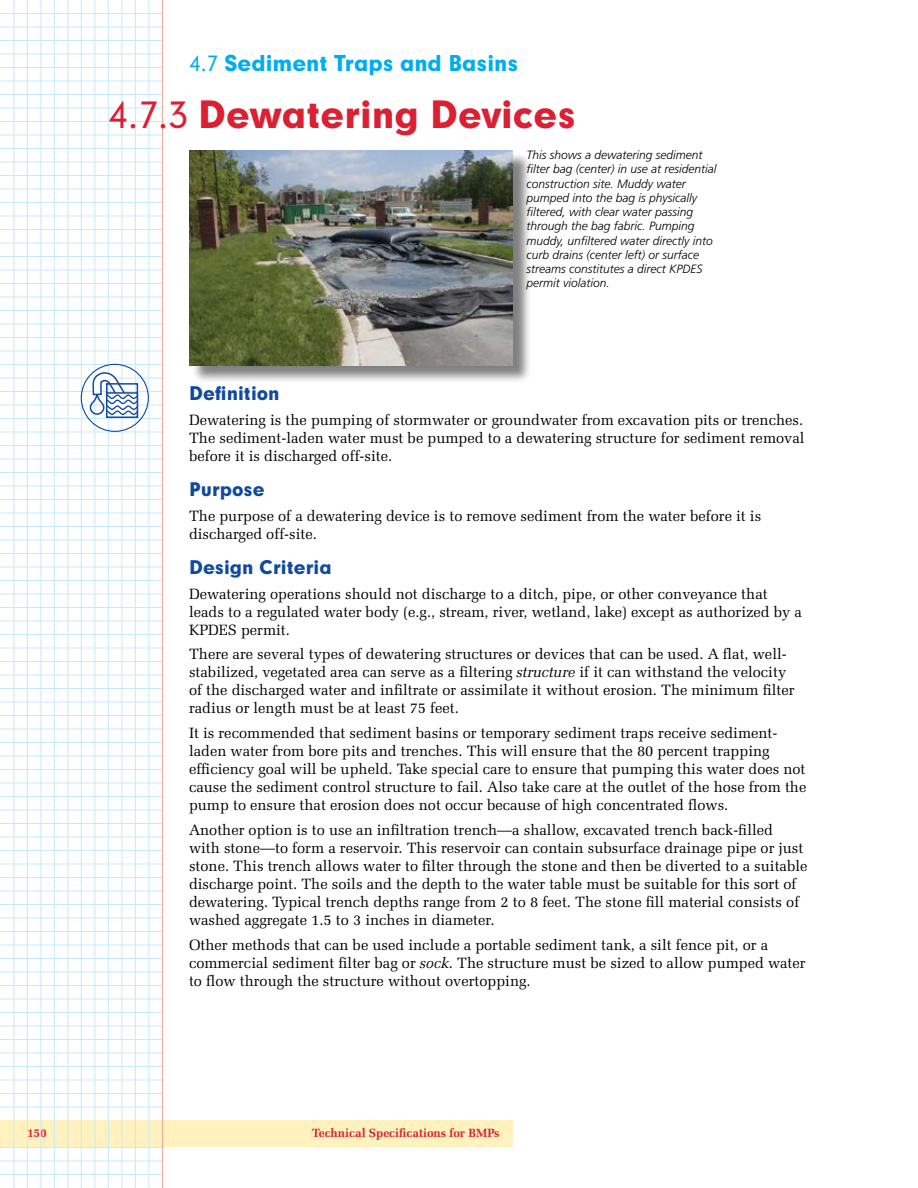
<style>
.page{position:relative;width:918px;height:1188px;background:#fff}
.page>*{position:absolute;margin:0;border:0;box-sizing:border-box;transform-origin:0 0}
.t1{font:36px "Geometric 706 BT Black B";color:#da2032}
.t2{font:21px "Geometric 706 BT Black B";color:#00adef}
.t3{font:18px "Geometric 706 BT Black B";color:#11499f}
.t4{font:15px/18px "Zapf Elliptical 711 BT";color:#000}
.t5{font:italic 300 12px/14.2px "Frutiger";color:#000}
.t6{font:700 12px "Zapf Elliptical 711 BT";color:#da2032}
.s1{font-family:"Geometric 706 BT Medium B"}
.s2{font-style:italic}
</style>
<div class="page">
<hr style="left:0;top:13px;width:162px;height:1px;background:#c7eafb">
<hr style="left:0;top:27px;width:162px;height:1px;background:#c7eafb">
<hr style="left:0;top:40px;width:162px;height:1px;background:#c7eafb">
<hr style="left:0;top:54px;width:162px;height:1px;background:#c7eafb">
<hr style="left:0;top:67px;width:162px;height:1px;background:#c7eafb">
<hr style="left:0;top:81px;width:162px;height:1px;background:#c7eafb">
<hr style="left:0;top:94px;width:162px;height:1px;background:#c7eafb">
<hr style="left:0;top:108px;width:162px;height:1px;background:#c7eafb">
<hr style="left:0;top:121px;width:162px;height:1px;background:#c7eafb">
<hr style="left:0;top:135px;width:162px;height:1px;background:#c7eafb">
<hr style="left:0;top:148px;width:162px;height:1px;background:#c7eafb">
<hr style="left:0;top:162px;width:162px;height:1px;background:#c7eafb">
<hr style="left:0;top:175px;width:162px;height:1px;background:#c7eafb">
<hr style="left:0;top:189px;width:162px;height:1px;background:#c7eafb">
<hr style="left:0;top:202px;width:162px;height:1px;background:#c7eafb">
<hr style="left:0;top:216px;width:162px;height:1px;background:#c7eafb">
<hr style="left:0;top:229px;width:162px;height:1px;background:#c7eafb">
<hr style="left:0;top:243px;width:162px;height:1px;background:#c7eafb">
<hr style="left:0;top:256px;width:162px;height:1px;background:#c7eafb">
<hr style="left:0;top:270px;width:162px;height:1px;background:#c7eafb">
<hr style="left:0;top:283px;width:162px;height:1px;background:#c7eafb">
<hr style="left:0;top:297px;width:162px;height:1px;background:#c7eafb">
<hr style="left:0;top:310px;width:162px;height:1px;background:#c7eafb">
<hr style="left:0;top:324px;width:162px;height:1px;background:#c7eafb">
<hr style="left:0;top:337px;width:162px;height:1px;background:#c7eafb">
<hr style="left:0;top:351px;width:162px;height:1px;background:#c7eafb">
<hr style="left:0;top:364px;width:162px;height:1px;background:#c7eafb">
<hr style="left:0;top:378px;width:162px;height:1px;background:#c7eafb">
<hr style="left:0;top:391px;width:162px;height:1px;background:#c7eafb">
<hr style="left:0;top:405px;width:162px;height:1px;background:#c7eafb">
<hr style="left:0;top:418px;width:162px;height:1px;background:#c7eafb">
<hr style="left:0;top:432px;width:162px;height:1px;background:#c7eafb">
<hr style="left:0;top:445px;width:162px;height:1px;background:#c7eafb">
<hr style="left:0;top:459px;width:162px;height:1px;background:#c7eafb">
<hr style="left:0;top:472px;width:162px;height:1px;background:#c7eafb">
<hr style="left:0;top:486px;width:162px;height:1px;background:#c7eafb">
<hr style="left:0;top:499px;width:162px;height:1px;background:#c7eafb">
<hr style="left:0;top:513px;width:162px;height:1px;background:#c7eafb">
<hr style="left:0;top:526px;width:162px;height:1px;background:#c7eafb">
<hr style="left:0;top:540px;width:162px;height:1px;background:#c7eafb">
<hr style="left:0;top:553px;width:162px;height:1px;background:#c7eafb">
<hr style="left:0;top:567px;width:162px;height:1px;background:#c7eafb">
<hr style="left:0;top:580px;width:162px;height:1px;background:#c7eafb">
<hr style="left:0;top:594px;width:162px;height:1px;background:#c7eafb">
<hr style="left:0;top:607px;width:162px;height:1px;background:#c7eafb">
<hr style="left:0;top:621px;width:162px;height:1px;background:#c7eafb">
<hr style="left:0;top:634px;width:162px;height:1px;background:#c7eafb">
<hr style="left:0;top:648px;width:162px;height:1px;background:#c7eafb">
<hr style="left:0;top:661px;width:162px;height:1px;background:#c7eafb">
<hr style="left:0;top:675px;width:162px;height:1px;background:#c7eafb">
<hr style="left:0;top:688px;width:162px;height:1px;background:#c7eafb">
<hr style="left:0;top:702px;width:162px;height:1px;background:#c7eafb">
<hr style="left:0;top:715px;width:162px;height:1px;background:#c7eafb">
<hr style="left:0;top:729px;width:162px;height:1px;background:#c7eafb">
<hr style="left:0;top:742px;width:162px;height:1px;background:#c7eafb">
<hr style="left:0;top:756px;width:162px;height:1px;background:#c7eafb">
<hr style="left:0;top:769px;width:162px;height:1px;background:#c7eafb">
<hr style="left:0;top:783px;width:162px;height:1px;background:#c7eafb">
<hr style="left:0;top:796px;width:162px;height:1px;background:#c7eafb">
<hr style="left:0;top:810px;width:162px;height:1px;background:#c7eafb">
<hr style="left:0;top:823px;width:162px;height:1px;background:#c7eafb">
<hr style="left:0;top:837px;width:162px;height:1px;background:#c7eafb">
<hr style="left:0;top:850px;width:162px;height:1px;background:#c7eafb">
<hr style="left:0;top:864px;width:162px;height:1px;background:#c7eafb">
<hr style="left:0;top:877px;width:162px;height:1px;background:#c7eafb">
<hr style="left:0;top:891px;width:162px;height:1px;background:#c7eafb">
<hr style="left:0;top:904px;width:162px;height:1px;background:#c7eafb">
<hr style="left:0;top:918px;width:162px;height:1px;background:#c7eafb">
<hr style="left:0;top:931px;width:162px;height:1px;background:#c7eafb">
<hr style="left:0;top:945px;width:162px;height:1px;background:#c7eafb">
<hr style="left:0;top:958px;width:162px;height:1px;background:#c7eafb">
<hr style="left:0;top:972px;width:162px;height:1px;background:#c7eafb">
<hr style="left:0;top:985px;width:162px;height:1px;background:#c7eafb">
<hr style="left:0;top:999px;width:162px;height:1px;background:#c7eafb">
<hr style="left:0;top:1012px;width:162px;height:1px;background:#c7eafb">
<hr style="left:0;top:1026px;width:162px;height:1px;background:#c7eafb">
<hr style="left:0;top:1039px;width:162px;height:1px;background:#c7eafb">
<hr style="left:0;top:1053px;width:162px;height:1px;background:#c7eafb">
<hr style="left:0;top:1066px;width:162px;height:1px;background:#c7eafb">
<hr style="left:0;top:1080px;width:162px;height:1px;background:#c7eafb">
<hr style="left:0;top:1093px;width:162px;height:1px;background:#c7eafb">
<hr style="left:0;top:1107px;width:162px;height:1px;background:#c7eafb">
<hr style="left:0;top:1120px;width:162px;height:1px;background:#c7eafb">
<hr style="left:0;top:1147px;width:162px;height:1px;background:#c7eafb">
<hr style="left:0;top:1161px;width:162px;height:1px;background:#c7eafb">
<hr style="left:0;top:1174px;width:162px;height:1px;background:#c7eafb">
<div style="left:0;top:1121px;width:513px;height:26px;background:#fff2be"></div>
<hr style="left:162px;top:0;width:1px;height:1188px;background:#eea795">
<hr style="left:148px;top:0;width:1px;height:1188px;background:#c7eafb">
<hr style="left:135px;top:0;width:1px;height:1188px;background:#c7eafb">
<hr style="left:122px;top:0;width:1px;height:1188px;background:#c7eafb">
<hr style="left:108px;top:0;width:1px;height:1188px;background:#c7eafb">
<hr style="left:94px;top:0;width:1px;height:1188px;background:#c7eafb">
<hr style="left:81px;top:0;width:1px;height:1188px;background:#c7eafb">
<hr style="left:68px;top:0;width:1px;height:1188px;background:#c7eafb">
<hr style="left:54px;top:0;width:1px;height:1188px;background:#c7eafb">
<hr style="left:40px;top:0;width:1px;height:1188px;background:#c7eafb">
<hr style="left:27px;top:0;width:1px;height:1188px;background:#c7eafb">
<hr style="left:14px;top:0;width:1px;height:1188px;background:#c7eafb">
<div style="left:190px;top:152px;width:343px;height:233px;background:#000;opacity:.5"></div>
<img style="left:189px;top:150px;width:324px;height:215px">
<div style="left:81px;top:364px;width:68px;height:68px;border:1px solid #11499f;border-radius:50%"></div>
<div style="left:106px;top:392px;width:32px;height:26px;border:2px solid #11499f"></div>
<svg style="left:89px;top:371px;width:51px;height:45px"></svg>
<h2 class="t2" style="left:189px;top:49px;width:331px"><span class="s1">4.7</span> Sediment Traps and Basins</h2>
<h1 class="t1" style="left:108px;top:90px;width:469px"><span class="s1">4.7.3</span> Dewatering Devices</h1>
<p class="t5" style="left:526px;top:148px;width:192px">This shows a dewatering sediment filter bag (center) in use at residential construction site. Muddy water pumped into the bag is physically filtered, with clear water passing through the bag fabric. Pumping muddy, unfiltered water directly into curb drains (center left) or surface streams constitutes a direct KPDES permit violation.</p>
<p class="t3" style="left:189px;top:381px;width:92px">Definition</p>
<p class="t4" style="left:189px;top:411px;width:617px;text-align:justify">Dewatering is the pumping of stormwater or groundwater from excavation pits or trenches.<br>The sediment-laden water must be pumped to a dewatering structure for sediment removal before it is discharged off-site.</p>
<p class="t3" style="left:189px;top:477px;width:77px">Purpose</p>
<p class="t4" style="left:189px;top:507px;width:574px">The purpose of a dewatering device is to remove sediment from the water before it is discharged off-site.</p>
<p class="t3" style="left:189px;top:555px;width:144px">Design Criteria</p>
<p class="t4" style="left:189px;top:584px;width:614px">Dewatering operations should not discharge to a ditch, pipe, or other conveyance that leads to a regulated water body (e.g., stream, river, wetland, lake) except as authorized by a<br>KPDES permit.</p>
<p class="t4" style="left:189px;top:645px;width:607px">There are several types of dewatering structures or devices that can be used. A flat, well&shy;stabilized, vegetated area can serve as a filtering <span class="s2">structure</span> if it can withstand the velocity of the discharged water and infiltrate or assimilate it without erosion. The minimum filter radius or length must be at least 75 feet.</p>
<p class="t4" style="left:189px;top:724px;width:619px">It is recommended that sediment basins or temporary sediment traps receive sediment&shy;laden water from bore pits and trenches. This will ensure that the 80 percent trapping efficiency goal will be upheld. Take special care to ensure that pumping this water does not cause the sediment control structure to fail. Also take care at the outlet of the hose from the pump to ensure that erosion does not occur because of high concentrated flows.</p>
<p class="t4" style="left:189px;top:821px;width:620px">Another option is to use an infiltration trench—a shallow, excavated trench back-filled with stone—to form a reservoir. This reservoir can contain subsurface drainage pipe or just stone. This trench allows water to filter through the stone and then be diverted to a suitable discharge point. The soils and the depth to the water table must be suitable for this sort of dewatering. Typical trench depths range from 2 to 8 feet. The stone fill material consists of washed aggregate 1.5 to 3 inches in diameter.</p>
<p class="t4" style="left:189px;top:935px;width:618px">Other methods that can be used include a portable sediment tank, a silt fence pit, or a commercial sediment filter bag or <span class="s2">sock</span>. The structure must be sized to allow pumped water to flow through the structure without overtopping.</p>
<p class="t6" style="left:27px;top:1126px;width:21px">150</p>
<p class="t6" style="left:312px;top:1126px;width:189px">Technical Specifications for BMPs</p>
</div>
